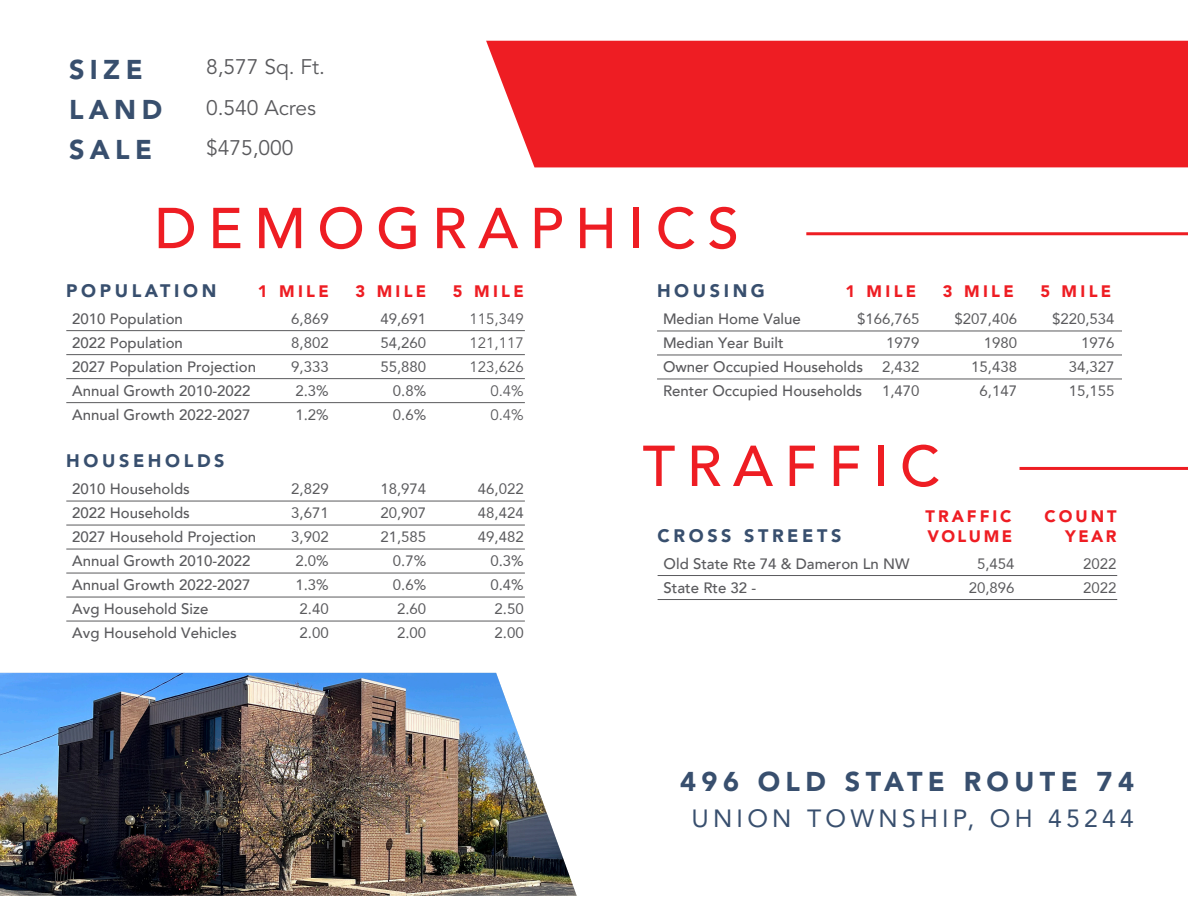
<style>
.page{position:relative;width:1188px;height:918px;background:#fff}
.page>*{position:absolute;margin:0;border:0;box-sizing:border-box;transform-origin:0 0}
.t1{font:57px "Avenir Medium 7";letter-spacing:.2em;color:#ee1d23}
.t2{font:900 27px "Avenir LT Std";letter-spacing:.2em;color:#384f6e}
.t3{font:24.75px "Avenir LT Std";letter-spacing:.175em;color:#384f6e}
.t4{font:21px "Avenir LT Std";color:#5a5a5d}
.t5{font:900 18px "Avenir LT Std";letter-spacing:.2em;color:#384f6e}
.t6{font:900 16.5px "Avenir LT Std";letter-spacing:.19em;color:#ee1d23}
.t7{font:15px "Avenir Medium 7";color:#5a5a5d}
.t8{font:15px "Avenir Regular 10";color:#5a5a5d}
.t9{font:15px "Avenir LT Std";color:#5a5a5d}
</style>
<div class="page">
<div style="left:486px;top:41px;width:702px;height:126px;background:#ee1d23"></div>
<img style="left:0;top:673px;width:577px;height:223px">
<hr style="left:66px;top:330px;width:459px;height:1px;background:#5a5a5d">
<hr style="left:66px;top:354px;width:459px;height:1px;background:#5a5a5d">
<hr style="left:66px;top:378px;width:459px;height:1px;background:#5a5a5d">
<hr style="left:66px;top:402px;width:459px;height:1px;background:#5a5a5d">
<hr style="left:66px;top:501px;width:459px;height:1px;background:#5a5a5d">
<hr style="left:66px;top:525px;width:459px;height:1px;background:#5a5a5d">
<hr style="left:66px;top:549px;width:459px;height:1px;background:#5a5a5d">
<hr style="left:66px;top:573px;width:459px;height:1px;background:#5a5a5d">
<hr style="left:66px;top:597px;width:459px;height:1px;background:#5a5a5d">
<hr style="left:66px;top:621px;width:459px;height:1px;background:#5a5a5d">
<hr style="left:657px;top:331px;width:465px;height:1px;background:#5a5a5d">
<hr style="left:657px;top:355px;width:465px;height:1px;background:#5a5a5d">
<hr style="left:657px;top:379px;width:465px;height:1px;background:#5a5a5d">
<hr style="left:658px;top:575px;width:459px;height:1px;background:#5a5a5d">
<hr style="left:658px;top:599px;width:459px;height:1px;background:#5a5a5d">
<hr style="left:806px;top:232px;width:382px;height:3px;background:#ee1d23">
<hr style="left:1020px;top:467px;width:168px;height:3px;background:#ee1d23">
<p class="t2" style="left:69px;top:53px;width:75px">SIZE</p>
<p class="t2" style="left:69px;top:93px;width:95px">LAND</p>
<p class="t2" style="left:69px;top:134px;width:85px">SALE</p>
<p class="t4" style="left:206px;top:55px;width:121px">8,577 Sq. Ft.</p>
<p class="t4" style="left:206px;top:96px;width:112px">0.540 Acres</p>
<p class="t4" style="left:206px;top:136px;width:89px">$475,000</p>
<p class="t1" style="left:154px;top:203px;width:586px">DEMOGRAPHICS</p>
<p class="t5" style="left:66px;top:280px;width:152px">POPULATION</p>
<p class="t6" style="left:258px;top:281px;width:72px">1 MILE</p>
<p class="t6" style="left:355px;top:281px;width:72px">3 MILE</p>
<p class="t6" style="left:453px;top:281px;width:72px">5 MILE</p>
<p class="t7" style="left:72px;top:312px;width:112px">2010 Population</p>
<p class="t8" style="left:291px;top:312px;width:39px">6,869</p>
<p class="t8" style="left:380px;top:312px;width:47px">49,691</p>
<p class="t9" style="left:470px;top:310px;width:56px">115,349</p>
<p class="t7" style="left:72px;top:336px;width:112px">2022 Population</p>
<p class="t8" style="left:291px;top:336px;width:39px">8,802</p>
<p class="t8" style="left:380px;top:336px;width:47px">54,260</p>
<p class="t9" style="left:470px;top:334px;width:56px">121,117</p>
<p class="t7" style="left:72px;top:360px;width:185px">2027 Population Projection</p>
<p class="t8" style="left:291px;top:360px;width:39px">9,333</p>
<p class="t8" style="left:380px;top:360px;width:47px">55,880</p>
<p class="t9" style="left:470px;top:358px;width:56px">123,626</p>
<p class="t7" style="left:72px;top:384px;width:180px">Annual Growth 2010-2022</p>
<p class="t8" style="left:295px;top:384px;width:35px">2.3%</p>
<p class="t8" style="left:393px;top:384px;width:35px">0.8%</p>
<p class="t9" style="left:490px;top:382px;width:35px">0.4%</p>
<p class="t7" style="left:72px;top:408px;width:180px">Annual Growth 2022-2027</p>
<p class="t8" style="left:295px;top:408px;width:35px">1.2%</p>
<p class="t8" style="left:393px;top:408px;width:35px">0.6%</p>
<p class="t9" style="left:490px;top:406px;width:35px">0.4%</p>
<p class="t5" style="left:66px;top:450px;width:160px">HOUSEHOLDS</p>
<p class="t7" style="left:72px;top:482px;width:119px">2010 Households</p>
<p class="t8" style="left:291px;top:482px;width:39px">2,829</p>
<p class="t8" style="left:380px;top:482px;width:47px">18,974</p>
<p class="t8" style="left:478px;top:482px;width:47px">46,022</p>
<p class="t7" style="left:72px;top:506px;width:119px">2022 Households</p>
<p class="t8" style="left:291px;top:506px;width:39px">3,671</p>
<p class="t8" style="left:380px;top:506px;width:47px">20,907</p>
<p class="t8" style="left:478px;top:506px;width:47px">48,424</p>
<p class="t7" style="left:72px;top:530px;width:186px">2027 Household Projection</p>
<p class="t8" style="left:291px;top:530px;width:39px">3,902</p>
<p class="t8" style="left:380px;top:530px;width:47px">21,585</p>
<p class="t8" style="left:478px;top:530px;width:47px">49,482</p>
<p class="t7" style="left:72px;top:554px;width:180px">Annual Growth 2010-2022</p>
<p class="t8" style="left:295px;top:554px;width:35px">2.0%</p>
<p class="t8" style="left:393px;top:554px;width:35px">0.7%</p>
<p class="t8" style="left:490px;top:554px;width:35px">0.3%</p>
<p class="t7" style="left:72px;top:578px;width:180px">Annual Growth 2022-2027</p>
<p class="t8" style="left:295px;top:578px;width:35px">1.3%</p>
<p class="t8" style="left:393px;top:578px;width:35px">0.6%</p>
<p class="t8" style="left:490px;top:578px;width:35px">0.4%</p>
<p class="t7" style="left:72px;top:602px;width:138px">Avg Household Size</p>
<p class="t8" style="left:300px;top:602px;width:31px">2.40</p>
<p class="t8" style="left:397px;top:602px;width:31px">2.60</p>
<p class="t8" style="left:495px;top:602px;width:31px">2.50</p>
<p class="t7" style="left:72px;top:626px;width:166px">Avg Household Vehicles</p>
<p class="t8" style="left:300px;top:626px;width:31px">2.00</p>
<p class="t8" style="left:397px;top:626px;width:31px">2.00</p>
<p class="t8" style="left:495px;top:626px;width:31px">2.00</p>
<p class="t5" style="left:657px;top:280px;width:109px">HOUSING</p>
<p class="t6" style="left:845px;top:281px;width:72px">1 MILE</p>
<p class="t6" style="left:943px;top:281px;width:72px">3 MILE</p>
<p class="t6" style="left:1040px;top:281px;width:72px">5 MILE</p>
<p class="t7" style="left:663px;top:312px;width:139px">Median Home Value</p>
<p class="t8" style="left:857px;top:312px;width:64px">$166,765</p>
<p class="t8" style="left:955px;top:312px;width:64px">$207,406</p>
<p class="t8" style="left:1052px;top:312px;width:64px">$220,534</p>
<p class="t7" style="left:663px;top:336px;width:122px">Median Year Built</p>
<p class="t8" style="left:886px;top:336px;width:35px">1979</p>
<p class="t8" style="left:984px;top:336px;width:35px">1980</p>
<p class="t8" style="left:1081px;top:336px;width:35px">1976</p>
<p class="t7" style="left:663px;top:360px;width:202px">Owner Occupied Households</p>
<p class="t8" style="left:882px;top:360px;width:39px">2,432</p>
<p class="t8" style="left:971px;top:360px;width:47px">15,438</p>
<p class="t8" style="left:1069px;top:360px;width:47px">34,327</p>
<p class="t7" style="left:663px;top:384px;width:201px">Renter Occupied Households</p>
<p class="t8" style="left:882px;top:384px;width:39px">1,470</p>
<p class="t8" style="left:980px;top:384px;width:39px">6,147</p>
<p class="t8" style="left:1069px;top:384px;width:47px">15,155</p>
<p class="t1" style="left:643px;top:441px;width:299px">TRAFFIC</p>
<p class="t6" style="left:926px;top:506px;width:87px">TRAFFIC</p>
<p class="t6" style="left:1045px;top:506px;width:74px">COUNT</p>
<p class="t5" style="left:658px;top:524px;width:185px">CROSS STREETS</p>
<p class="t6" style="left:927px;top:526px;width:86px">VOLUME</p>
<p class="t6" style="left:1065px;top:526px;width:53px">YEAR</p>
<p class="t7" style="left:664px;top:557px;width:247px">Old State Rte 74 &amp; Dameron Ln NW</p>
<p class="t8" style="left:977px;top:557px;width:39px">5,454</p>
<p class="t8" style="left:1083px;top:557px;width:35px">2022</p>
<p class="t7" style="left:664px;top:581px;width:94px">State Rte 32 -</p>
<p class="t8" style="left:969px;top:581px;width:47px">20,896</p>
<p class="t8" style="left:1083px;top:581px;width:35px">2022</p>
<p class="t2" style="left:680px;top:765px;width:455px">496 OLD STATE ROUTE 74</p>
<p class="t3" style="left:691px;top:804px;width:444px">UNION TOWNSHIP, OH 45244</p>
</div>
